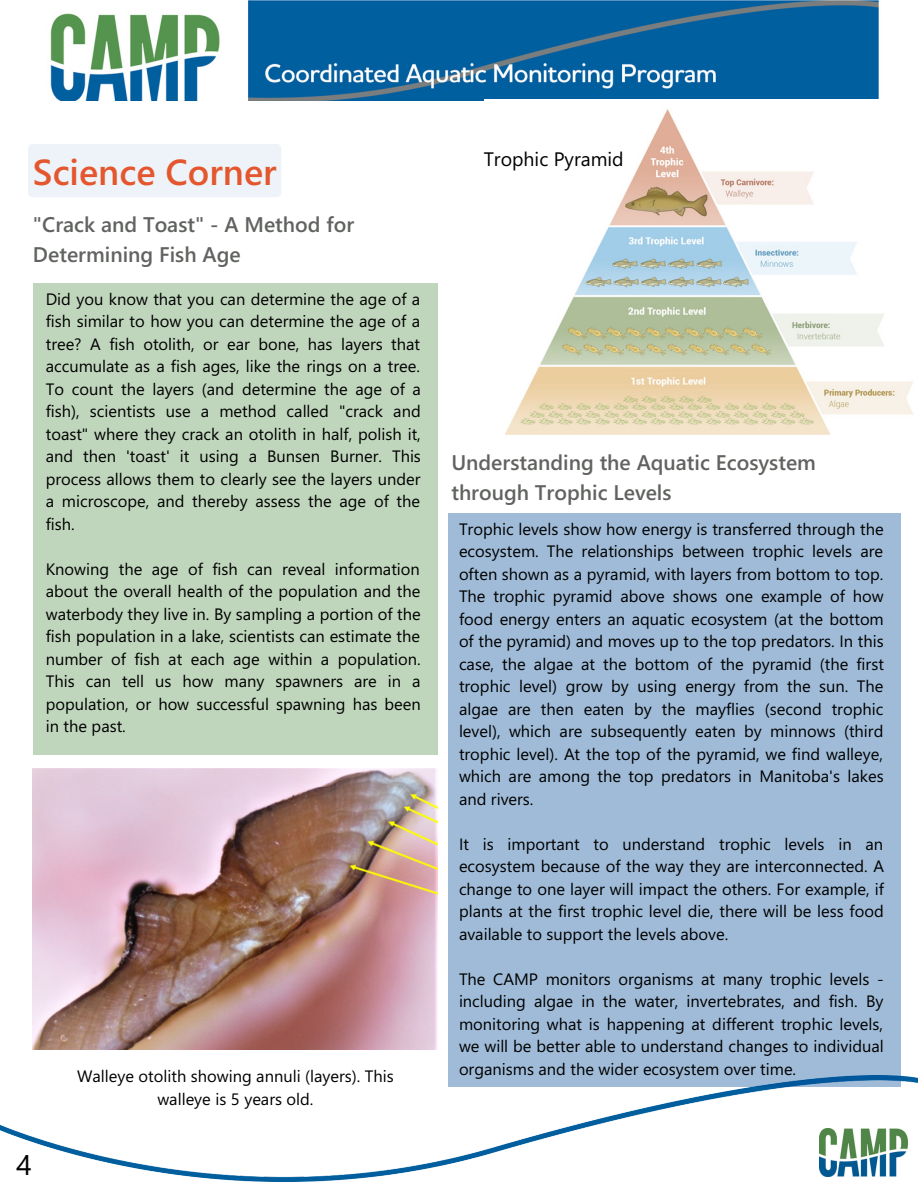
<style>
.page{position:relative;width:918px;height:1188px;background:#fff}
.page>*{position:absolute;margin:0;border:0;box-sizing:border-box;transform-origin:0 0}
.t1{font:600 36.15px "Segoe UI";color:#e4572e}
.t2{font:28.5px "Segoe UI";color:#000}
.t3{font:600 21.15px/29.2px "Segoe UI";color:#60635f}
.t4{font:19.5px "Segoe UI";color:#000}
.t5{font:16.5px/22.5px "Segoe UI";color:#000;text-align:justify}
</style>
<div class="page">
<img style="left:0;top:1075px;width:918px;height:106px">
<img style="left:50px;top:0;width:829px;height:100px">
<img style="left:819px;top:1129px;width:89px;height:47px">
<img style="left:33px;top:768px;width:405px;height:282px">
<div style="left:33px;top:283px;width:405px;height:471px;background:#bfd6bc"></div>
<div style="left:448px;top:513px;width:453px;height:574px;background:#9fbbd7"></div>
<img style="left:505px;top:109px;width:408px;height:326px">
<div style="left:28px;top:144px;width:253px;height:53px;background:#edf3f8"></div>
<p class="t1" style="left:33px;top:146px;width:245px">Science Corner</p>
<p class="t3" style="left:33px;top:209px;width:323px">"Crack and Toast" - A Method for<br>Determining Fish Age</p>
<p class="t5" style="left:46px;top:287px;width:377px">Did you know that you can determine the age of a fish similar to how you can determine the age of a tree? A fish otolith, or ear bone, has layers that accumulate as a fish ages, like the rings on a tree.<br>To count the layers (and determine the age of a fish), scientists use a method called "crack and toast" where they crack an otolith in half, polish it, and then 'toast' it using a Bunsen Burner. This process allows them to clearly see the layers under a microscope, and thereby assess the age of the fish.</p>
<p class="t5" style="left:46px;top:557px;width:377px">Knowing the age of fish can reveal information about the overall health of the population and the waterbody they live in. By sampling a portion of the fish population in a lake, scientists can estimate the number of fish at each age within a population.<br>This can tell us how many spawners are in a population, or how successful spawning has been in the past.</p>
<p class="t2" style="left:16px;top:1145px;width:17px">4</p>
<p class="t5" style="left:77px;top:1064px;width:318px;text-align:center">Walleye otolith showing annuli (layers). This walleye is 5 years old.</p>
<p class="t4" style="left:484px;top:145px;width:141px">Trophic Pyramid</p>
<p class="t3" style="left:451px;top:447px;width:366px">Understanding the Aquatic Ecosystem through Trophic Levels</p>
<p class="t5" style="left:459px;top:517px;width:426px">Trophic levels show how energy is transferred through the ecosystem. The relationships between trophic levels are often shown as a pyramid, with layers from bottom to top.<br>The trophic pyramid above shows one example of how food energy enters an aquatic ecosystem (at the bottom of the pyramid) and moves up to the top predators. In this case, the algae at the bottom of the pyramid (the first trophic level) grow by using energy from the sun. The algae are then eaten by the mayflies (second trophic level), which are subsequently eaten by minnows (third trophic level). At the top of the pyramid, we find walleye, which are among the top predators in Manitoba's lakes and rivers.</p>
<p class="t5" style="left:459px;top:832px;width:427px">It is important to understand trophic levels in an ecosystem because of the way they are interconnected. A change to one layer will impact the others. For example, if plants at the first trophic level die, there will be less food available to support the levels above.</p>
<p class="t5" style="left:459px;top:967px;width:426px">The CAMP monitors organisms at many trophic levels - including algae in the water, invertebrates, and fish. By monitoring what is happening at different trophic levels, we will be better able to understand changes to individual organisms and the wider ecosystem over time.</p>
</div>
